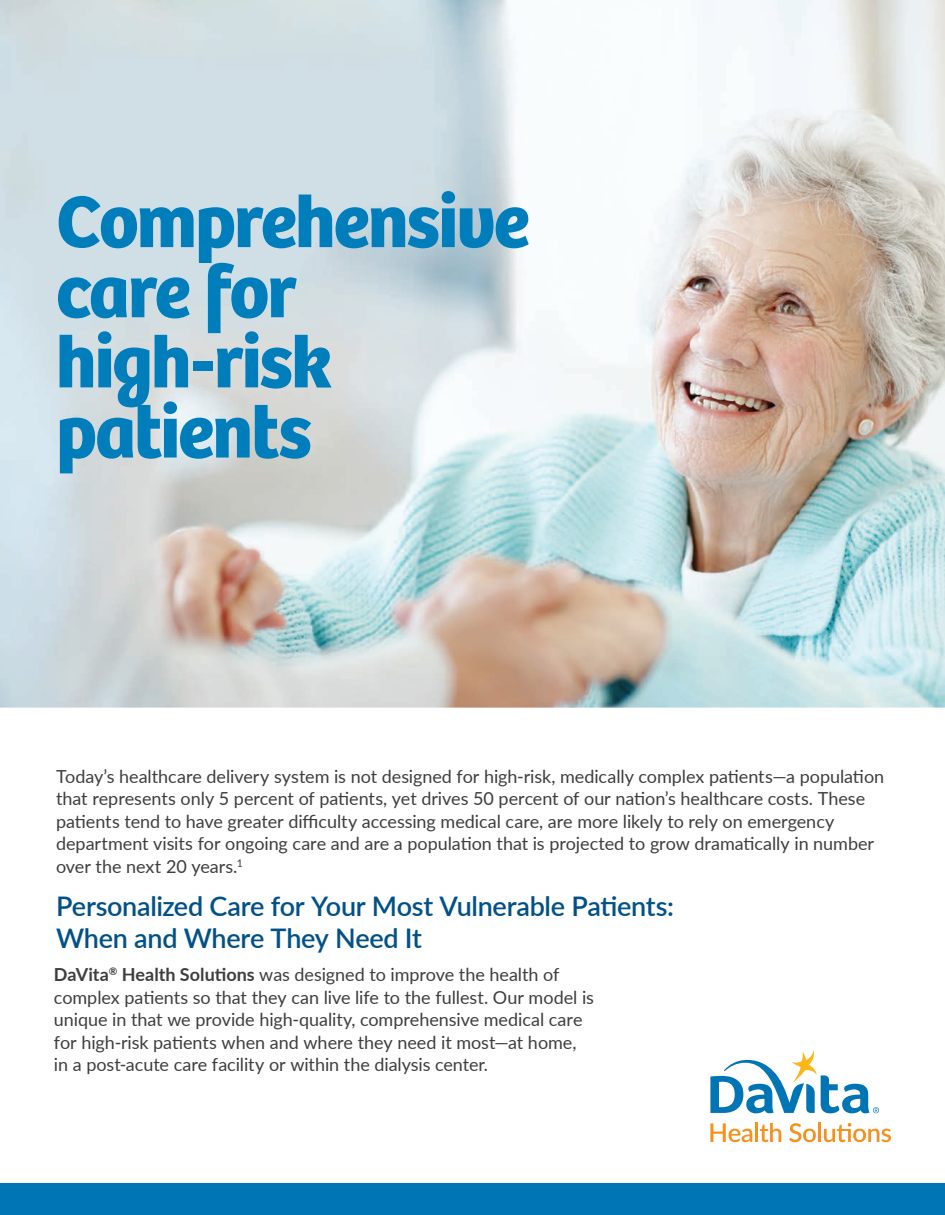
<style>
.page{position:relative;width:945px;height:1215px;background:#fff}
.page>*{position:absolute;margin:0;border:0;box-sizing:border-box;transform-origin:0 0}
.t1{font:700 75.6px/70.2px "Bree Davita";letter-spacing:-.025em;color:#007ebc}
.t2{font:600 27px/31.5px "Lato";letter-spacing:-.01em;color:#015188}
.t3{font:18px/22.5px "Lato";letter-spacing:-.005em;color:#3e3e3f}
.s1{font-weight:700}
</style>
<div class="page">
<img style="left:0;top:0;width:945px;height:708px">
<div style="left:0;top:1184px;width:945px;height:31px;background:#0075b6"></div>
<img style="left:0;top:0;width:516px;height:354px">
<svg style="left:710px;top:1123px;width:42px;height:19px"></svg>
<hr style="left:755px;top:1123px;width:3px;height:19px;background:#f6911e">
<svg style="left:760px;top:1123px;width:21px;height:19px"></svg>
<svg style="left:789px;top:1123px;width:27px;height:19px"></svg>
<hr style="left:818px;top:1123px;width:3px;height:19px;background:#f6911e">
<svg style="left:824px;top:1123px;width:67px;height:19px"></svg>
<svg style="left:710px;top:1050px;width:169px;height:63px"></svg>
<h1 class="t1" style="left:56px;top:187px;width:475px">Comprehensive care for high-risk patients</h1>
<p class="t3" style="left:56px;top:764px;width:830px">Today’s healthcare delivery system is not designed for high-risk, medically complex patients—a population that represents only 5 percent of patients, yet drives 50 percent of our nation’s healthcare costs. These patients tend to have greater difficulty accessing medical care, are more likely to rely on emergency department visits for ongoing care and are a population that is projected to grow dramatically in number over the next 20 years.<sup>1</sup></p>
<h2 class="t2" style="left:56px;top:889px;width:619px">Personalized Care for Your Most Vulnerable Patients:<br>When and Where They Need It</h2>
<p class="t3" style="left:54px;top:963px;width:542px"><span class="s1">DaVita</span><sup>®</sup> <span class="s1">Health Solutions</span> was designed to improve the health of complex patients so that they can live life to the fullest. Our model is unique in that we provide high-quality, comprehensive medical care for high-risk patients when and where they need it most—at home, in a post-acute care facility or within the dialysis center.</p>
</div>
